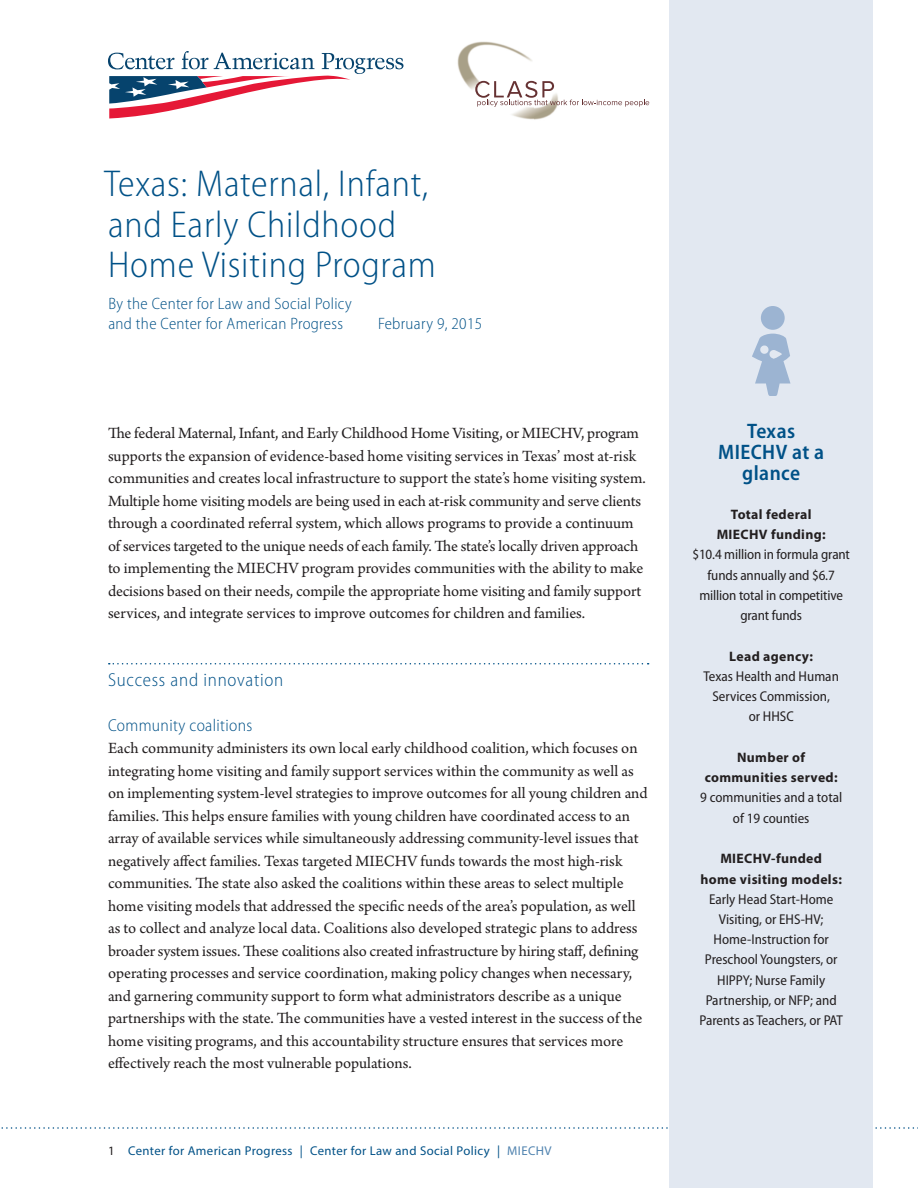
<style>
.page{position:relative;width:918px;height:1188px;background:#fff}
.page>*{position:absolute;margin:0;border:0;box-sizing:border-box;transform-origin:0 0}
.t1{font:300 semi-condensed 37.5px/40.5px "Myriad Pro";letter-spacing:.02em;color:#005187}
.t2{font:600 semi-condensed 21px/21px "Myriad Pro";letter-spacing:.02em;color:#005187;text-align:center}
.t3{font:300 semi-condensed 18.75px "Myriad Pro";letter-spacing:.04em;color:#005187}
.t4{font:300 semi-condensed 17.25px "Myriad Pro";letter-spacing:.02em;color:#005187}
.t5{font:16.5px/22.5px "Arno Pro";letter-spacing:-.005em;color:#231f20}
.t6{font:300 semi-condensed 16.5px/19.8px "Myriad Pro";letter-spacing:.02em;color:#005187}
.t7{font:semi-condensed 14.25px/20.2px "Myriad Pro";color:#231f20;text-align:center}
.t8{font:700 13.65px/20.2px "Myriad Pro";letter-spacing:.025em;color:#231f20;text-align:center}
.t9{font:12.75px "Myriad Pro";letter-spacing:.03em;color:#005187}
.s1{color:#231f20}
.s2{color:#5083af}
</style>
<div class="page">
<svg style="left:1px;top:1127px;width:917px;height:2px"></svg>
<svg style="left:108px;top:51px;width:295px;height:68px"></svg>
<div style="left:669px;top:0;width:204px;height:1188px;background:#e2e8f1"></div>
<svg style="left:752px;top:306px;width:39px;height:90px"></svg>
<img style="left:457px;top:41px;width:100px;height:79px">
<svg style="left:475px;top:81px;width:174px;height:26px"></svg>
<svg style="left:109px;top:663px;width:540px;height:1px"></svg>
<h1 class="t1" style="left:104px;top:164px;width:333px">Texas: Maternal, Infant, and Early Childhood<br>Home Visiting Program</h1>
<p class="t6" style="left:108px;top:294px;width:245px">By the Center for Law and Social Policy and the Center for American Progress</p>
<p class="t6" style="left:378px;top:314px;width:106px">February 9, 2015</p>
<p class="t5" style="left:108px;top:423px;width:539px">The federal Maternal, Infant, and Early Childhood Home Visiting, or MIECHV, program supports the expansion of evidence-based home visiting services in Texas’ most at-risk communities and creates local infrastructure to support the state’s home visiting system.<br>Multiple home visiting models are being used in each at-risk community and serve clients through a coordinated referral system, which allows programs to provide a continuum of services targeted to the unique needs of each family. The state’s locally driven approach to implementing the MIECHV program provides communities with the ability to make decisions based on their needs, compile the appropriate home visiting and family support services, and integrate services to improve outcomes for children and families.</p>
<p class="t3" style="left:108px;top:669px;width:177px">Success and innovation</p>
<p class="t4" style="left:108px;top:715px;width:146px">Community coalitions</p>
<p class="t5" style="left:108px;top:738px;width:541px">Each community administers its own local early childhood coalition, which focuses on integrating home visiting and family support services within the community as well as on implementing system-level strategies to improve outcomes for all young children and families. This helps ensure families with young children have coordinated access to an array of available services while simultaneously addressing community-level issues that negatively affect families. Texas targeted MIECHV funds towards the most high-risk communities. The state also asked the coalitions within these areas to select multiple home visiting models that addressed the specific needs of the area’s population, as well as to collect and analyze local data. Coalitions also developed strategic plans to address broader system issues. These coalitions also created infrastructure by hiring staff, defining operating processes and service coordination, making policy changes when necessary, and garnering community support to form what administrators describe as a unique partnerships with the state. The communities have a vested interest in the success of the home visiting programs, and this accountability structure ensures that services more effectively reach the most vulnerable populations.</p>
<p class="t9" style="left:108px;top:1143px;width:445px"><span class="s1">1</span> Center for American Progress | Center for Law and Social Policy | <span class="s2">MIECHV</span></p>
<p class="t2" style="left:718px;top:421px;width:107px">Texas<br>MIECHV at a glance</p>
<p class="t8" style="left:717px;top:504px;width:111px">Total federal<br>MIECHV funding:</p>
<p class="t7" style="left:692px;top:545px;width:159px">$10.4 million in formula grant funds annually and $6.7 million total in competitive grant funds</p>
<p class="t8" style="left:729px;top:646px;width:85px">Lead agency:</p>
<p class="t7" style="left:703px;top:666px;width:137px">Texas Health and Human<br>Services Commission,<br>or HHSC</p>
<p class="t8" style="left:705px;top:747px;width:135px">Number of communities served:</p>
<p class="t7" style="left:700px;top:788px;width:144px">9 communities and a total of 19 counties</p>
<p class="t8" style="left:700px;top:848px;width:143px">MIECHV-funded<br>home visiting models:</p>
<p class="t7" style="left:699px;top:889px;width:145px">Early Head Start-Home<br>Visiting, or EHS-HV;<br>Home-Instruction for<br>Preschool Youngsters, or<br>HIPPY; Nurse Family<br>Partnership, or NFP; and<br>Parents as Teachers, or PAT</p>
</div>
